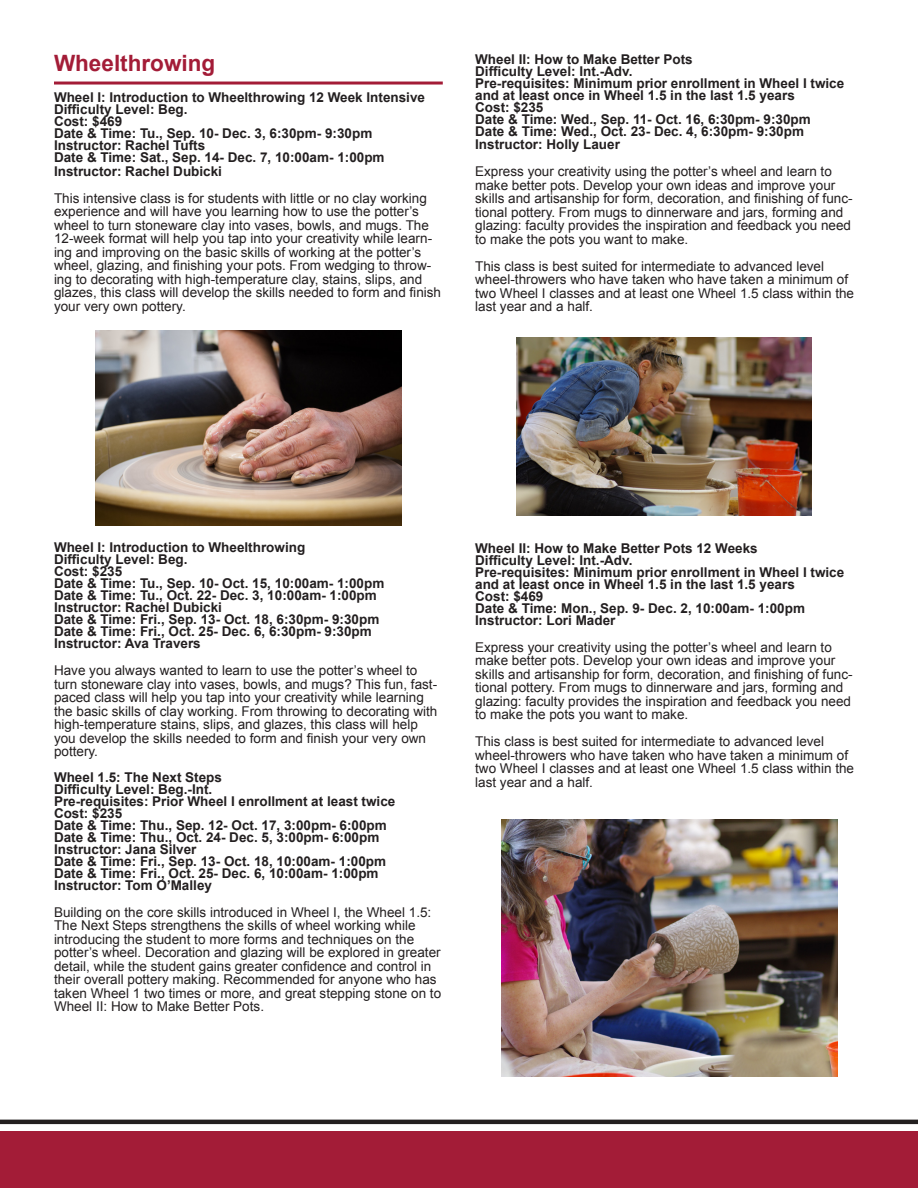
<style>
.page{position:relative;width:918px;height:1188px;background:#fff}
.page>*{position:absolute;margin:0;border:0;box-sizing:border-box;transform-origin:0 0}
.t1{font:700 22.5px "Arial";color:#a31c37}
.t2{font:13.5px/13.5px "Arial";color:#231f20}
.t3{font:700 13.5px/12px "Arial";color:#231f20}
</style>
<div class="page">
<div style="left:0;top:1131px;width:918px;height:57px;background:#a31c37"></div>
<hr style="left:0;top:1120px;width:918px;height:4px;background:#231f20">
<hr style="left:54px;top:82px;width:389px;height:3px;background:#a31c37">
<img style="left:95px;top:331px;width:306px;height:194px">
<img style="left:517px;top:337px;width:295px;height:179px">
<img style="left:501px;top:819px;width:337px;height:257px">
<p class="t1" style="left:54px;top:48px;width:163px">Wheelthrowing</p>
<p class="t3" style="left:54px;top:92px;width:373px">Wheel I: Introduction to Wheelthrowing 12 Week Intensive</p>
<p class="t3" style="left:54px;top:104px;width:135px">Difficulty Level: Beg.</p>
<p class="t3" style="left:54px;top:116px;width:70px">Cost: $469</p>
<p class="t3" style="left:54px;top:128px;width:320px">Date &amp; Time: Tu., Sep. 10- Dec. 3, 6:30pm- 9:30pm</p>
<p class="t3" style="left:54px;top:140px;width:153px">Instructor: Rachel Tufts</p>
<p class="t3" style="left:54px;top:152px;width:332px">Date &amp; Time: Sat., Sep. 14- Dec. 7, 10:00am- 1:00pm</p>
<p class="t3" style="left:54px;top:165px;width:170px">Instructor: Rachel Dubicki</p>
<p class="t2" style="left:54px;top:191px;width:389px">This intensive class is for students with little or no clay working experience and will have you learning how to use the potter’s wheel to turn stoneware clay into vases, bowls, and mugs. The 12-week format will help you tap into your creativity while learn&shy;ing and improving on the basic skills of working at the potter’s wheel, glazing, and finishing your pots. From wedging to throw&shy;ing to decorating with high-temperature clay, stains, slips, and glazes, this class will develop the skills needed to form and finish your very own pottery.</p>
<p class="t3" style="left:475px;top:54px;width:219px">Wheel II: How to Make Better Pots</p>
<p class="t3" style="left:475px;top:66px;width:159px">Difficulty Level: Int.-Adv.</p>
<p class="t3" style="left:475px;top:78px;width:371px">Pre-requisites: Minimum prior enrollment in Wheel I twice and at least once in Wheel 1.5 in the last 1.5 years</p>
<p class="t3" style="left:475px;top:102px;width:70px">Cost: $235</p>
<p class="t3" style="left:475px;top:114px;width:337px">Date &amp; Time: Wed., Sep. 11- Oct. 16, 6:30pm- 9:30pm</p>
<p class="t3" style="left:475px;top:126px;width:330px">Date &amp; Time: Wed., Oct. 23- Dec. 4, 6:30pm- 9:30pm</p>
<p class="t3" style="left:475px;top:139px;width:146px">Instructor: Holly Lauer</p>
<p class="t2" style="left:475px;top:165px;width:379px">Express your creativity using the potter’s wheel and learn to make better pots. Develop your own ideas and improve your skills and artisanship for form, decoration, and finishing of func&shy;tional pottery. From mugs to dinnerware and jars, forming and glazing: faculty provides the inspiration and feedback you need to make the pots you want to make.</p>
<p class="t2" style="left:475px;top:259px;width:380px">This class is best suited for intermediate to advanced level wheel-throwers who have taken who have taken a minimum of two Wheel I classes and at least one Wheel 1.5 class within the last year and a half.</p>
<p class="t3" style="left:54px;top:542px;width:253px">Wheel I: Introduction to Wheelthrowing</p>
<p class="t3" style="left:54px;top:554px;width:135px">Difficulty Level: Beg.</p>
<p class="t3" style="left:54px;top:566px;width:70px">Cost: $235</p>
<p class="t3" style="left:54px;top:578px;width:332px">Date &amp; Time: Tu., Sep. 10- Oct. 15, 10:00am- 1:00pm</p>
<p class="t3" style="left:54px;top:590px;width:324px">Date &amp; Time: Tu., Oct. 22- Dec. 3, 10:00am- 1:00pm</p>
<p class="t3" style="left:54px;top:602px;width:170px">Instructor: Rachel Dubicki</p>
<p class="t3" style="left:54px;top:614px;width:327px">Date &amp; Time: Fri., Sep. 13- Oct. 18, 6:30pm- 9:30pm</p>
<p class="t3" style="left:54px;top:626px;width:319px">Date &amp; Time: Fri., Oct. 25- Dec. 6, 6:30pm- 9:30pm</p>
<p class="t3" style="left:54px;top:638px;width:148px">Instructor: Ava Travers</p>
<p class="t2" style="left:54px;top:664px;width:385px">Have you always wanted to learn to use the potter’s wheel to turn stoneware clay into vases, bowls, and mugs? This fun, fast&shy;paced class will help you tap into your creativity while learning the basic skills of clay working. From throwing to decorating with high-temperature stains, slips, and glazes, this class will help you develop the skills needed to form and finish your very own pottery.</p>
<p class="t3" style="left:54px;top:771px;width:170px">Wheel 1.5: The Next Steps</p>
<p class="t3" style="left:54px;top:783px;width:160px">Difficulty Level: Beg.-Int.</p>
<p class="t3" style="left:54px;top:795px;width:343px">Pre-requisites: Prior Wheel I enrollment at least twice</p>
<p class="t3" style="left:54px;top:807px;width:70px">Cost: $235</p>
<p class="t3" style="left:54px;top:819px;width:334px">Date &amp; Time: Thu., Sep. 12- Oct. 17, 3:00pm- 6:00pm</p>
<p class="t3" style="left:54px;top:831px;width:327px">Date &amp; Time: Thu., Oct. 24- Dec. 5, 3:00pm- 6:00pm</p>
<p class="t3" style="left:54px;top:843px;width:144px">Instructor: Jana Silver</p>
<p class="t3" style="left:54px;top:855px;width:334px">Date &amp; Time: Fri., Sep. 13- Oct. 18, 10:00am- 1:00pm</p>
<p class="t3" style="left:54px;top:867px;width:326px">Date &amp; Time: Fri., Oct. 25- Dec. 6, 10:00am- 1:00pm</p>
<p class="t3" style="left:54px;top:879px;width:160px">Instructor: Tom O’Malley</p>
<p class="t2" style="left:54px;top:905px;width:389px">Building on the core skills introduced in Wheel I, the Wheel 1.5:<br>The Next Steps strengthens the skills of wheel working while introducing the student to more forms and techniques on the potter’s wheel. Decoration and glazing will be explored in greater detail, while the student gains greater confidence and control in their overall pottery making. Recommended for anyone who has taken Wheel 1 two times or more, and great stepping stone on to Wheel II: How to Make Better Pots.</p>
<p class="t3" style="left:475px;top:543px;width:284px">Wheel II: How to Make Better Pots 12 Weeks</p>
<p class="t3" style="left:475px;top:555px;width:159px">Difficulty Level: Int.-Adv.</p>
<p class="t3" style="left:475px;top:567px;width:371px">Pre-requisites: Minimum prior enrollment in Wheel I twice and at least once in Wheel 1.5 in the last 1.5 years</p>
<p class="t3" style="left:475px;top:591px;width:70px">Cost: $469</p>
<p class="t3" style="left:475px;top:603px;width:331px">Date &amp; Time: Mon., Sep. 9- Dec. 2, 10:00am- 1:00pm</p>
<p class="t3" style="left:475px;top:615px;width:142px">Instructor: Lori Mader</p>
<p class="t2" style="left:475px;top:640px;width:379px">Express your creativity using the potter’s wheel and learn to make better pots. Develop your own ideas and improve your skills and artisanship for form, decoration, and finishing of func&shy;tional pottery. From mugs to dinnerware and jars, forming and glazing: faculty provides the inspiration and feedback you need to make the pots you want to make.</p>
<p class="t2" style="left:475px;top:735px;width:380px">This class is best suited for intermediate to advanced level wheel-throwers who have taken who have taken a minimum of two Wheel I classes and at least one Wheel 1.5 class within the last year and a half.</p>
</div>
